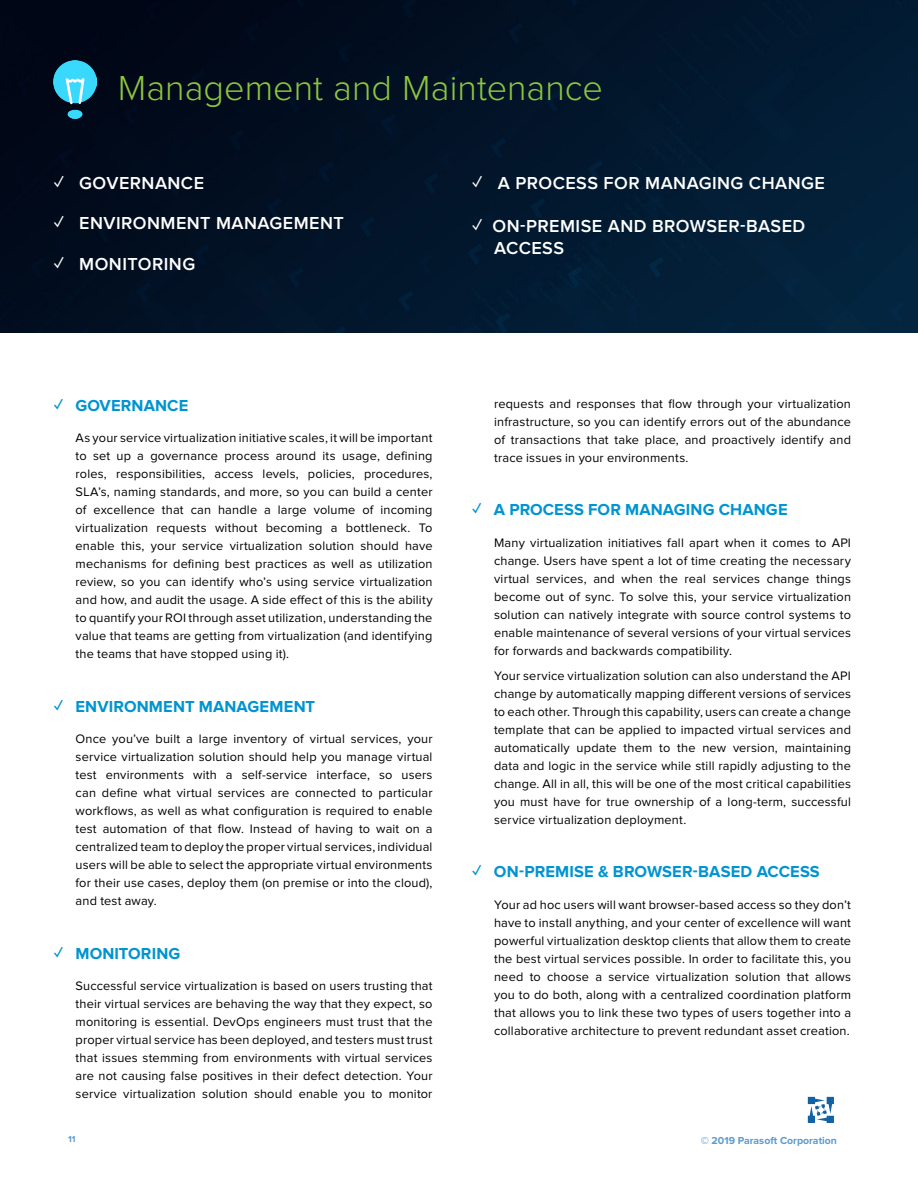
<style>
.page{position:relative;width:918px;height:1188px;background:#fff}
.page>*{position:absolute;margin:0;border:0;box-sizing:border-box;transform-origin:0 0}
.t1{font:300 36px "Proxima Nova";color:#8cc63f}
.t2{font:600 18px/21.6px "Proxima Nova";letter-spacing:.025em;color:#fff}
.t3{font:700 16.5px "Proxima Nova";letter-spacing:.005em;color:#0094d1}
.t4{font:12.75px/18px "Proxima Nova";letter-spacing:.015em;color:#000;text-align:justify}
.t5{font:700 10.5px "Proxima Nova";color:#5b9bce}
.t6{font:700 9px "Proxima Nova A";color:#5b9bce}
</style>
<div class="page">
<svg style="left:808px;top:1097px;width:26px;height:26px"></svg>
<img style="left:0;top:0;width:918px;height:332px">
<img style="left:54px;top:61px;width:42px;height:57px">
<p class="t1" style="left:118px;top:72px;width:487px">Management and Maintenance</p>
<p class="t2" style="left:54px;top:172px;width:152px">✓ GOVERNANCE</p>
<p class="t2" style="left:54px;top:213px;width:291px">✓ ENVIRONMENT MANAGEMENT</p>
<p class="t2" style="left:54px;top:253px;width:143px">✓ MONITORING</p>
<p class="t2" style="left:472px;top:172px;width:354px">✓ A PROCESS FOR MANAGING CHANGE</p>
<p class="t2" style="left:494px;top:216px;width:313px;text-indent:-22px">✓ ON-PREMISE AND BROWSER-BASED<br>ACCESS</p>
<p class="t3" style="left:54px;top:396px;width:136px">✓ GOVERNANCE</p>
<p class="t4" style="left:76px;top:430px;width:359px">As your service virtualization initiative scales, it will be important to set up a governance process around its usage, defining roles, responsibilities, access levels, policies, procedures, SLA’s, naming standards, and more, so you can build a center of excellence that can handle a large volume of incoming virtualization requests without becoming a bottleneck. To enable this, your service virtualization solution should have mechanisms for defining best practices as well as utilization review, so you can identify who’s using service virtualization and how, and audit the usage. A side effect of this is the ability to quantify your ROI through asset utilization, understanding the value that teams are getting from virtualization (and identifying the teams that have stopped using it).</p>
<p class="t3" style="left:54px;top:697px;width:263px">✓ ENVIRONMENT MANAGEMENT</p>
<p class="t4" style="left:76px;top:731px;width:359px">Once you’ve built a large inventory of virtual services, your service virtualization solution should help you manage virtual test environments with a self-service interface, so users can define what virtual services are connected to particular workflows, as well as what configuration is required to enable test automation of that flow. Instead of having to wait on a centralized team to deploy the proper virtual services, individual users will be able to select the appropriate virtual environments for their use cases, deploy them (on premise or into the cloud), and test away.</p>
<p class="t3" style="left:54px;top:944px;width:128px">✓ MONITORING</p>
<p class="t4" style="left:76px;top:978px;width:358px">Successful service virtualization is based on users trusting that their virtual services are behaving the way that they expect, so monitoring is essential. DevOps engineers must trust that the proper virtual service has been deployed, and testers must trust that issues stemming from environments with virtual services are not causing false positives in their defect detection. Your service virtualization solution should enable you to monitor</p>
<p class="t4" style="left:494px;top:395px;width:358px">requests and responses that flow through your virtualization infrastructure, so you can identify errors out of the abundance of transactions that take place, and proactively identify and trace issues in your environments.</p>
<p class="t3" style="left:472px;top:500px;width:317px">✓ A PROCESS FOR MANAGING CHANGE</p>
<p class="t4" style="left:494px;top:534px;width:358px">Many virtualization initiatives fall apart when it comes to API change. Users have spent a lot of time creating the necessary virtual services, and when the real services change things become out of sync. To solve this, your service virtualization solution can natively integrate with source control systems to enable maintenance of several versions of your virtual services for forwards and backwards compatibility.</p>
<p class="t4" style="left:494px;top:667px;width:358px">Your service virtualization solution can also understand the API change by automatically mapping different versions of services to each other. Through this capability, users can create a change template that can be applied to impacted virtual services and automatically update them to the new version, maintaining data and logic in the service while still rapidly adjusting to the change. All in all, this will be one of the most critical capabilities you must have for true ownership of a long-term, successful service virtualization deployment.</p>
<p class="t3" style="left:472px;top:862px;width:349px">✓ ON-PREMISE &amp; BROWSER-BASED ACCESS</p>
<p class="t4" style="left:494px;top:896px;width:358px">Your ad hoc users will want browser-based access so they don’t have to install anything, and your center of excellence will want powerful virtualization desktop clients that allow them to create the best virtual services possible. In order to facilitate this, you need to choose a service virtualization solution that allows you to do both, along with a centralized coordination platform that allows you to link these two types of users together into a collaborative architecture to prevent redundant asset creation.</p>
<p class="t6" style="left:68px;top:1134px;width:9px">11</p>
<p class="t5" style="left:701px;top:1134px;width:138px">© 2019 Parasoft Corporation</p>
</div>
